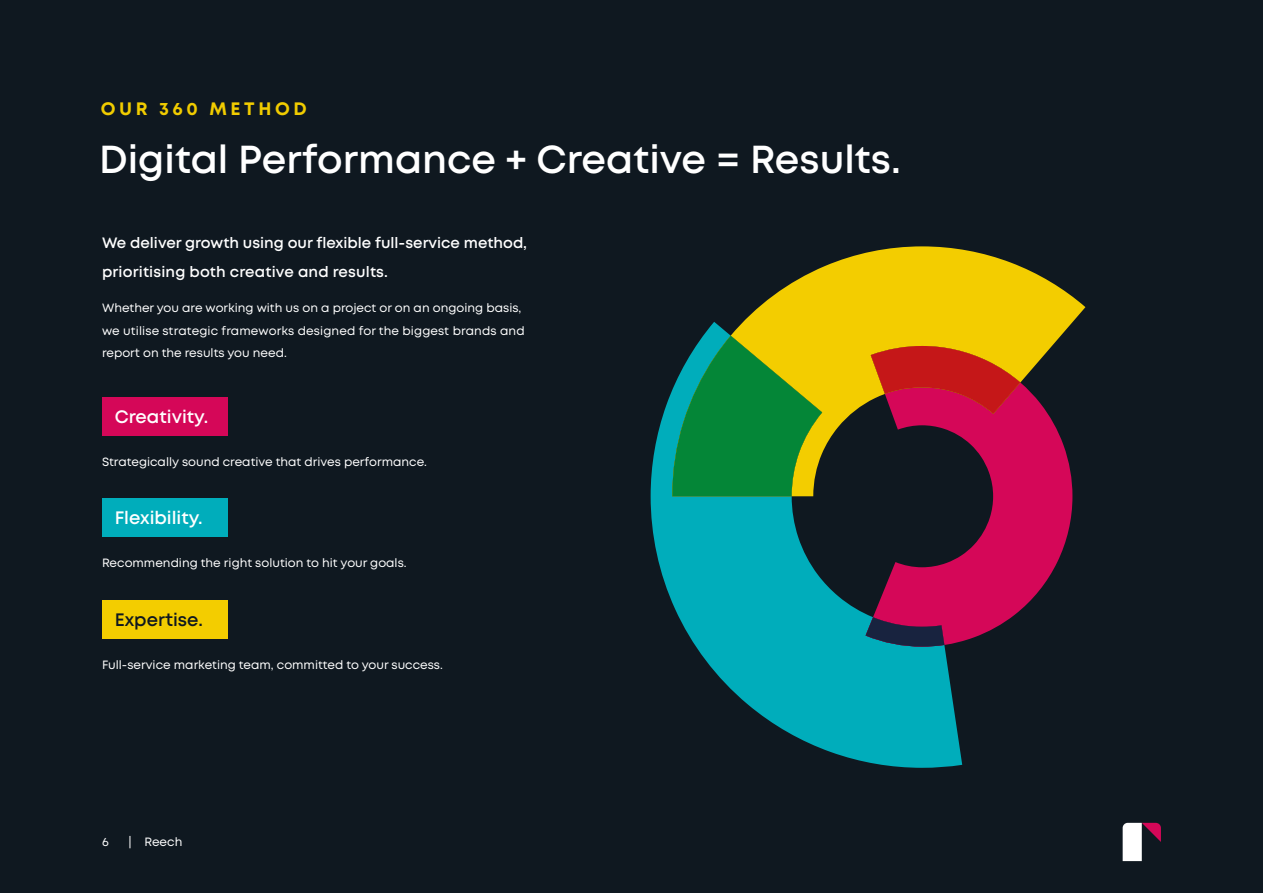
<style>
.page{position:relative;width:1263px;height:893px;background:#0f1820}
.page>*{position:absolute;margin:0;border:0;box-sizing:border-box;transform-origin:0 0}
.t1{font:600 39px "Mont";color:#fff}
.t2{font:600 18px "Mont";color:#fff}
.t3{font:700 18px "Mont";letter-spacing:.2em;color:#f1cc00}
.t4{font:600 18px "Mont";color:#0f1820}
.t5{font:600 15px/28.5px "Mont";color:#fff}
.t6{font:12px/22.5px "Mont";color:#fff}
</style>
<div class="page">
<svg style="left:1123px;top:823px;width:38px;height:38px"></svg>
<div style="left:102px;top:398px;width:125px;height:38px;background:#d50758"></div>
<div style="left:102px;top:498px;width:125px;height:39px;background:#00adbb"></div>
<div style="left:102px;top:601px;width:125px;height:38px;background:#f3cd00"></div>
<svg style="left:743px;top:246px;width:342px;height:250px;fill:#f3cd00"></svg>
<svg style="left:962px;top:382px;width:110px;height:260px;fill:#d50758"></svg>
<svg style="left:651px;top:322px;width:311px;height:446px"></svg>
<svg style="left:672px;top:336px;width:150px;height:160px;background:#329238"></svg>
<svg style="left:871px;top:346px;width:149px;height:68px;background:#ca2f24"></svg>
<svg style="left:865px;top:617px;width:79px;height:30px;background:#412e54"></svg>
<h2 class="t3" style="left:101px;top:97px;width:208px">OUR 360 METHOD</h2>
<h1 class="t1" style="left:99px;top:135px;width:803px">Digital Performance + Creative = Results.</h1>
<p class="t5" style="left:102px;top:229px;width:427px">We deliver growth using our flexible full-service method, prioritising both creative and results.</p>
<p class="t6" style="left:102px;top:297px;width:424px">Whether you are working with us on a project or on an ongoing basis, we utilise strategic frameworks designed for the biggest brands and report on the results you need.</p>
<h2 class="t2" style="left:115px;top:405px;width:95px">Creativity.</h2>
<p class="t6" style="left:102px;top:451px;width:326px">Strategically sound creative that drives performance.</p>
<h2 class="t2" style="left:115px;top:506px;width:90px">Flexibility.</h2>
<p class="t6" style="left:102px;top:551px;width:306px">Recommending the right solution to hit your goals.</p>
<h2 class="t4" style="left:115px;top:608px;width:90px">Expertise.</h2>
<p class="t6" style="left:102px;top:654px;width:342px">Full-service marketing team, committed to your success.</p>
<p class="t6" style="left:102px;top:831px;width:8px">6</p>
<p class="t6" style="left:129px;top:831px;width:55px">| Reech</p>
</div>
